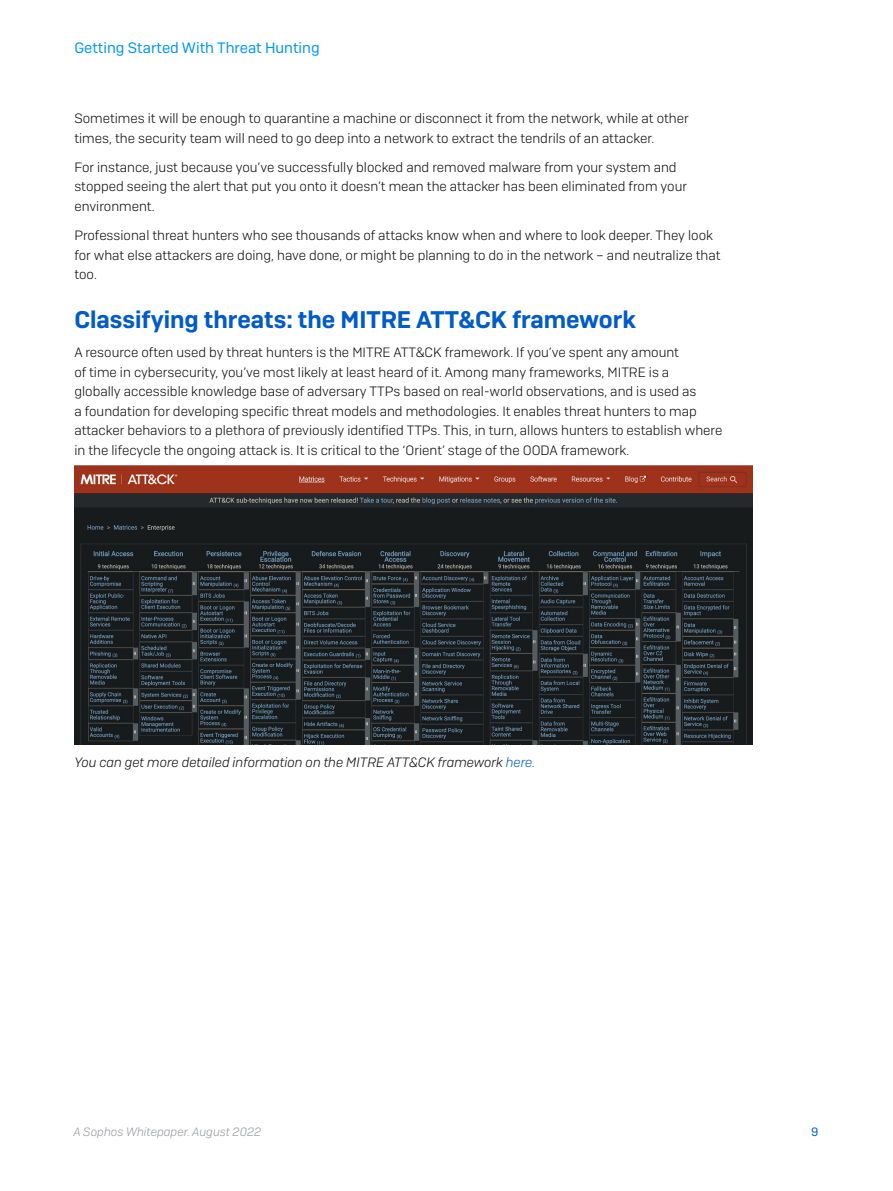
<style>
.page{position:relative;width:893px;height:1191px;background:#fff}
.page>*{position:absolute;margin:0;border:0;box-sizing:border-box;transform-origin:0 0}
.Subheading_1{font:600 24px "Sophos Sans";color:#005bc8}
.t1{font:15px "Sophos Sans";color:#0097ee}
.Body_Copy{font:300 13.5px/19.5px "Sophos Sans";color:#0d0d0e}
.Body_Copy-2{font:italic 300 13.5px "Sophos Sans";color:#0d0d0e}
.t2{font:italic 300 12px "Sophos Sans";color:#96989c}
.t3{font:12px "Sophos Sans";color:#005bc8}
.s1{color:#005bc8}
</style>
<div class="page">
<img style="left:74px;top:466px;width:678px;height:279px">
<p class="t1" style="left:74px;top:39px;width:247px">Getting Started With Threat Hunting</p>
<p class="Body_Copy" style="left:74px;top:108px;width:616px">Sometimes it will be enough to quarantine a machine or disconnect it from the network, while at other times, the security team will need to go deep into a network to extract the tendrils of an attacker.</p>
<p class="Body_Copy" style="left:74px;top:157px;width:614px">For instance, just because you’ve successfully blocked and removed malware from your system and stopped seeing the alert that put you onto it doesn’t mean the attacker has been eliminated from your environment.</p>
<p class="Body_Copy" style="left:74px;top:225px;width:648px">Professional threat hunters who see thousands of attacks know when and where to look deeper. They look for what else attackers are doing, have done, or might be planning to do in the network – and neutralize that too.</p>
<p class="Subheading_1" style="left:74px;top:305px;width:563px">Classifying threats: the MITRE ATT&amp;CK framework</p>
<p class="Body_Copy" style="left:74px;top:342px;width:649px">A resource often used by threat hunters is the MITRE ATT&amp;CK framework. If you’ve spent any amount<br>of time in cybersecurity, you’ve most likely at least heard of it. Among many frameworks, MITRE is a<br>globally accessible knowledge base of adversary TTPs based on real-world observations, and is used as<br>a foundation for developing specific threat models and methodologies. It enables threat hunters to map attacker behaviors to a plethora of previously identified TTPs. This, in turn, allows hunters to establish where in the lifecycle the ongoing attack is. It is critical to the ‘Orient’ stage of the OODA framework.</p>
<p class="Body_Copy-2" style="left:74px;top:754px;width:462px">You can get more detailed information on the MITRE ATT&amp;CK framework <span class="s1">here.</span></p>
<p class="t2" style="left:74px;top:1124px;width:189px">A Sophos Whitepaper. August 2022</p>
<p class="t3" style="left:811px;top:1124px;width:9px">9</p>
</div>
